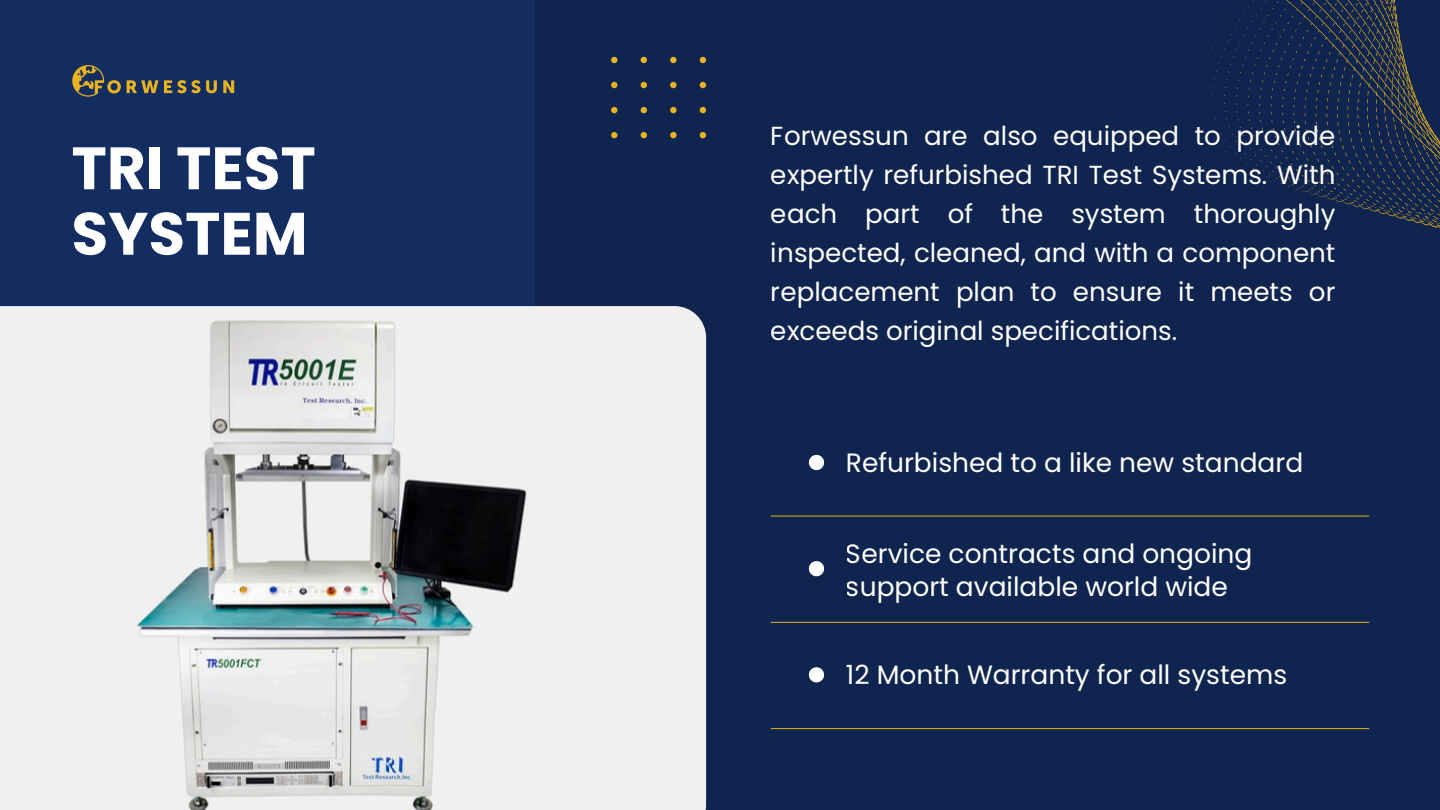
<style>
.page{position:relative;width:1440px;height:810px;background:#fff}
.page>*{position:absolute;margin:0;border:0;box-sizing:border-box;transform-origin:0 0}
.t1{font:700 59.8px/65.4px "Poppins";color:#fff}
.t2{font:26.5px/32.4px "Poppins";color:#fff}
.t3{font:26.1px/39.2px "Poppins";color:#fff;text-align:justify}
</style>
<div class="page">
<div style="left:529px;top:0;width:911px;height:810px;background:#0f244e"></div>
<div style="left:0;top:0;width:535px;height:810px;background:#132d60"></div>
<img style="left:0;top:306px;width:706px;height:504px">
<svg style="left:611px;top:57px;width:95px;height:81px"></svg>
<hr style="left:771px;top:516px;width:598px;height:1px;background:#e8b321">
<hr style="left:771px;top:622px;width:598px;height:1px;background:#e8b321">
<hr style="left:771px;top:728px;width:598px;height:1px;background:#e8b321">
<svg style="left:127px;top:80px;width:31px;height:13px"></svg>
<svg style="left:164px;top:80px;width:53px;height:13px"></svg>
<svg style="left:223px;top:80px;width:11px;height:13px"></svg>
<svg style="left:72px;top:65px;width:49px;height:32px"></svg>
<svg style="left:809px;top:455px;width:15px;height:15px"></svg>
<svg style="left:809px;top:561px;width:15px;height:15px"></svg>
<svg style="left:809px;top:667px;width:15px;height:15px"></svg>
<svg style="left:1200px;top:0;width:240px;height:228px"></svg>
<h1 class="t1" style="left:72px;top:136px;width:246px">TRI TEST<br>SYSTEM</h1>
<p class="t3" style="left:771px;top:116px;width:566px">Forwessun are also equipped to provide expertly refurbished TRI Test Systems. With each part of the system thoroughly inspected, cleaned, and with a component replacement plan to ensure it meets or exceeds original specifications.</p>
<p class="t2" style="left:846px;top:446px;width:459px">Refurbished to a like new standard</p>
<p class="t2" style="left:846px;top:538px;width:408px">Service contracts and ongoing support available world wide</p>
<h3 class="t2" style="left:846px;top:659px;width:443px">12 Month Warranty for all systems</h3>
</div>
